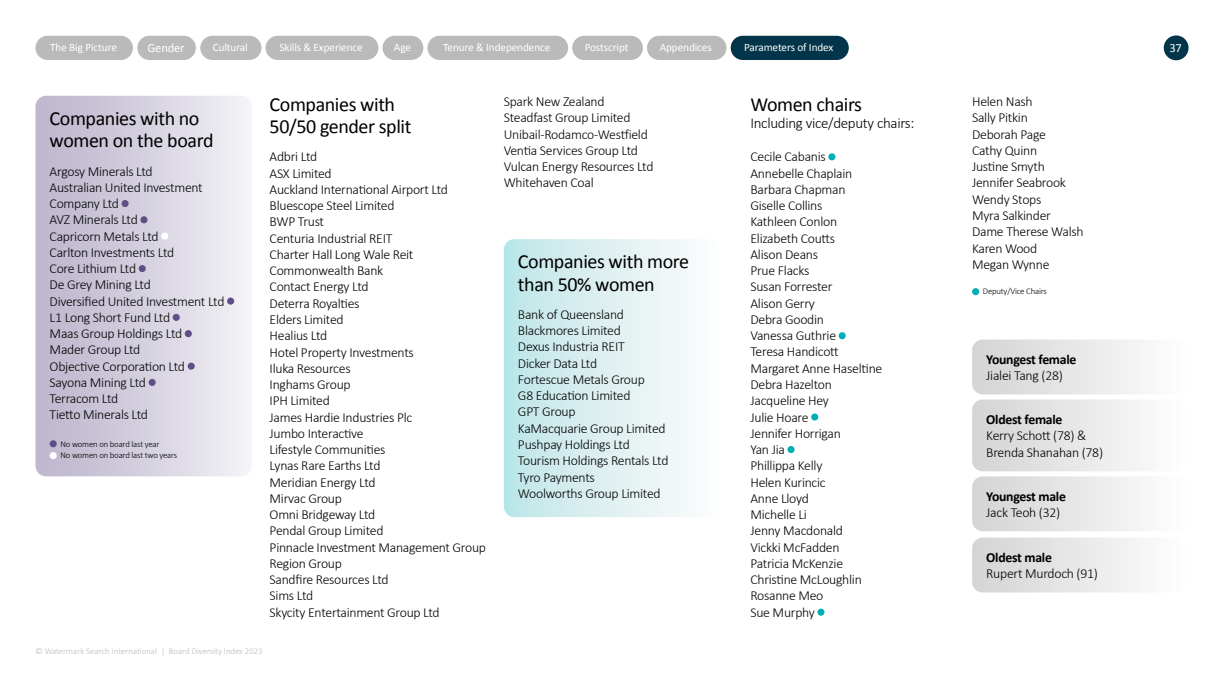
<style>
.page{position:relative;width:1224px;height:689px;background:#fff}
.page>*{position:absolute;margin:0;border:0;box-sizing:border-box;transform-origin:0 0}
.t1{font:20px/22.5px "Calibri";letter-spacing:-.02em;color:#000}
.t2{font:300 15px "Calibri";letter-spacing:-.02em;color:#000}
.t3{font:300 13.75px/16.2px "Calibri";letter-spacing:-.02em;color:#000}
.t4{font:700 13.75px "Calibri";letter-spacing:-.02em;color:#000}
.t5{font:12.5px "Calibri";letter-spacing:-.01em;color:#fff}
.t6{font:11.25px "Calibri";letter-spacing:-.01em;color:#fff}
.t7{font:300 8.75px/11.2px "Calibri";letter-spacing:-.02em;color:#000}
.t8{font:300 8.75px "Calibri";color:#bababa}
</style>
<div class="page">
<div style="left:382px;top:36px;width:41px;height:24px;background:#bababa;border-radius:12px"></div>
<div style="left:427px;top:36px;width:141px;height:24px;background:#bababa;border-radius:12px"></div>
<div style="left:572px;top:36px;width:71px;height:24px;background:#bababa;border-radius:12px"></div>
<div style="left:647px;top:36px;width:79px;height:24px;background:#bababa;border-radius:12px"></div>
<div style="left:266px;top:36px;width:112px;height:24px;background:#bababa;border-radius:12px"></div>
<div style="left:35px;top:36px;width:98px;height:24px;background:#bababa;border-radius:12px"></div>
<div style="left:137px;top:36px;width:59px;height:24px;background:#bababa;border-radius:12px"></div>
<div style="left:200px;top:36px;width:61px;height:24px;background:#bababa;border-radius:12px"></div>
<div style="left:731px;top:36px;width:118px;height:24px;background:#023549;border-radius:12px"></div>
<div style="left:504px;top:239px;width:216px;height:278px;background:linear-gradient(to right,#bee5e7,#fffcfd);border-radius:11px"></div>
<div style="left:972px;top:339px;width:216px;height:55px;background:linear-gradient(to right,#d4d4d4,#fefefe);border-radius:11px"></div>
<div style="left:972px;top:399px;width:216px;height:72px;background:linear-gradient(to right,#d4d4d4,#fefefe);border-radius:11px"></div>
<div style="left:972px;top:476px;width:216px;height:55px;background:linear-gradient(to right,#d4d4d4,#fefefe);border-radius:11px"></div>
<div style="left:972px;top:537px;width:216px;height:55px;background:linear-gradient(to right,#d4d4d4,#fefefe);border-radius:11px"></div>
<div style="left:35px;top:96px;width:217px;height:380px;background:linear-gradient(to right,#bab3cb,#f3f1f6);border-radius:11px"></div>
<div style="left:122px;top:200px;width:7px;height:7px;background:#604e87;border-radius:50%"></div>
<div style="left:140px;top:216px;width:7px;height:7px;background:#604e87;border-radius:50%"></div>
<div style="left:161px;top:232px;width:7px;height:7px;background:#fff;border-radius:50%"></div>
<div style="left:139px;top:265px;width:7px;height:7px;background:#604e87;border-radius:50%"></div>
<div style="left:227px;top:297px;width:7px;height:7px;background:#604e87;border-radius:50%"></div>
<div style="left:173px;top:314px;width:7px;height:7px;background:#604e87;border-radius:50%"></div>
<div style="left:185px;top:330px;width:7px;height:7px;background:#604e87;border-radius:50%"></div>
<div style="left:188px;top:362px;width:7px;height:7px;background:#604e87;border-radius:50%"></div>
<div style="left:149px;top:379px;width:7px;height:7px;background:#604e87;border-radius:50%"></div>
<div style="left:828px;top:153px;width:7px;height:7px;background:#00afb5;border-radius:50%"></div>
<div style="left:839px;top:332px;width:7px;height:7px;background:#00afb5;border-radius:50%"></div>
<div style="left:811px;top:413px;width:7px;height:7px;background:#00afb5;border-radius:50%"></div>
<div style="left:787px;top:446px;width:7px;height:7px;background:#00afb5;border-radius:50%"></div>
<div style="left:817px;top:608px;width:7px;height:7px;background:#00afb5;border-radius:50%"></div>
<div style="left:1164px;top:35px;width:24px;height:25px;background:#023549;border-radius:50%"></div>
<div style="left:50px;top:440px;width:7px;height:7px;background:#604e87;border-radius:50%"></div>
<div style="left:50px;top:452px;width:7px;height:7px;background:#fff;border-radius:50%"></div>
<div style="left:972px;top:288px;width:7px;height:7px;background:#00afb5;border-radius:50%"></div>
<p class="t6" style="left:50px;top:41px;width:68px">The Big Picture</p>
<p class="t5" style="left:147px;top:40px;width:39px">Gender</p>
<p class="t6" style="left:213px;top:41px;width:37px">Cultural</p>
<p class="t6" style="left:279px;top:41px;width:85px">Skills &amp; Experience</p>
<p class="t6" style="left:394px;top:41px;width:19px">Age</p>
<p class="t6" style="left:443px;top:41px;width:109px">Tenure &amp; Independence</p>
<p class="t6" style="left:585px;top:41px;width:45px">Postscript</p>
<p class="t6" style="left:660px;top:41px;width:54px">Appendices</p>
<p class="t6" style="left:744px;top:41px;width:91px">Parameters of Index</p>
<h1 class="t1" style="left:50px;top:106px;width:165px">Companies with no women on the board</h1>
<p class="t3" style="left:50px;top:162px;width:176px">Argosy Minerals Ltd<br>Australian United Investment<br>Company Ltd<br>AVZ Minerals Ltd<br>Capricorn Metals Ltd<br>Carlton Investments Ltd<br>Core Lithium Ltd<br>De Grey Mining Ltd<br>Diversified United Investment Ltd<br>L1 Long Short Fund Ltd<br>Maas Group Holdings Ltd<br>Mader Group Ltd<br>Objective Corporation Ltd<br>Sayona Mining Ltd<br>Terracom Ltd<br>Tietto Minerals Ltd</p>
<p class="t7" style="left:60px;top:438px;width:118px">No women on board last year<br>No women on board last two years</p>
<h1 class="t1" style="left:270px;top:92px;width:143px">Companies with<br>50/50 gender split</h1>
<p class="t3" style="left:270px;top:148px;width:218px">Adbri Ltd<br>ASX Limited<br>Auckland International Airport Ltd<br>Bluescope Steel Limited<br>BWP Trust<br>Centuria Industrial REIT<br>Charter Hall Long Wale Reit<br>Commonwealth Bank<br>Contact Energy Ltd<br>Deterra Royalties<br>Elders Limited<br>Healius Ltd<br>Hotel Property Investments<br>Iluka Resources<br>Inghams Group<br>IPH Limited<br>James Hardie Industries Plc<br>Jumbo Interactive<br>Lifestyle Communities<br>Lynas Rare Earths Ltd<br>Meridian Energy Ltd<br>Mirvac Group<br>Omni Bridgeway Ltd<br>Pendal Group Limited<br>Pinnacle Investment Management Group<br>Region Group<br>Sandfire Resources Ltd<br>Sims Ltd<br>Skycity Entertainment Group Ltd</p>
<p class="t8" style="left:35px;top:645px;width:229px">© Watermark Search International | Board Diversity Index 2023</p>
<p class="t3" style="left:504px;top:93px;width:151px">Spark New Zealand<br>Steadfast Group Limited<br>Unibail-Rodamco-Westfield<br>Ventia Services Group Ltd<br>Vulcan Energy Resources Ltd<br>Whitehaven Coal</p>
<p class="t3" style="left:972px;top:93px;width:113px">Helen Nash<br>Sally Pitkin<br>Deborah Page<br>Cathy Quinn<br>Justine Smyth<br>Jennifer Seabrook<br>Wendy Stops<br>Myra Salkinder<br>Dame Therese Walsh<br>Karen Wood<br>Megan Wynne</p>
<p class="t7" style="left:983px;top:285px;width:65px">Deputy/Vice Chairs</p>
<p class="t3" style="left:518px;top:305px;width:152px">Bank of Queensland<br>Blackmores Limited<br>Dexus Industria REIT<br>Dicker Data Ltd<br>Fortescue Metals Group<br>G8 Education Limited<br>GPT Group<br>KaMacquarie Group Limited<br>Pushpay Holdings Ltd<br>Tourism Holdings Rentals Ltd<br>Tyro Payments<br>Woolworths Group Limited</p>
<h1 class="t1" style="left:750px;top:92px;width:113px">Women chairs</h1>
<p class="t2" style="left:750px;top:114px;width:165px">Including vice/deputy chairs:</p>
<p class="t3" style="left:750px;top:148px;width:133px">Cecile Cabanis<br>Annebelle Chaplain<br>Barbara Chapman<br>Giselle Collins<br>Kathleen Conlon<br>Elizabeth Coutts<br>Alison Deans<br>Prue Flacks<br>Susan Forrester<br>Alison Gerry<br>Debra Goodin<br>Vanessa Guthrie<br>Teresa Handicott<br>Margaret Anne Haseltine<br>Debra Hazelton<br>Jacqueline Hey<br>Julie Hoare<br>Jennifer Horrigan<br>Yan Jia<br>Phillippa Kelly<br>Helen Kurincic<br>Anne Lloyd<br>Michelle Li<br>Jenny Macdonald<br>Vickki McFadden<br>Patricia McKenzie<br>Christine McLoughlin<br>Rosanne Meo<br>Sue Murphy</p>
<h1 class="t1" style="left:518px;top:250px;width:173px">Companies with more than 50% women</h1>
<p class="t4" style="left:986px;top:350px;width:92px">Youngest female</p>
<p class="t3" style="left:986px;top:367px;width:78px">Jialei Tang (28)</p>
<p class="t4" style="left:986px;top:410px;width:78px">Oldest female</p>
<p class="t3" style="left:986px;top:427px;width:118px">Kerry Schott (78) &amp;<br>Brenda Shanahan (78)</p>
<p class="t4" style="left:986px;top:487px;width:81px">Youngest male</p>
<p class="t3" style="left:986px;top:503px;width:75px">Jack Teoh (32)</p>
<p class="t4" style="left:986px;top:548px;width:67px">Oldest male</p>
<p class="t3" style="left:986px;top:565px;width:113px">Rupert Murdoch (91)</p>
<p class="t5" style="left:1169px;top:40px;width:14px">37</p>
</div>
